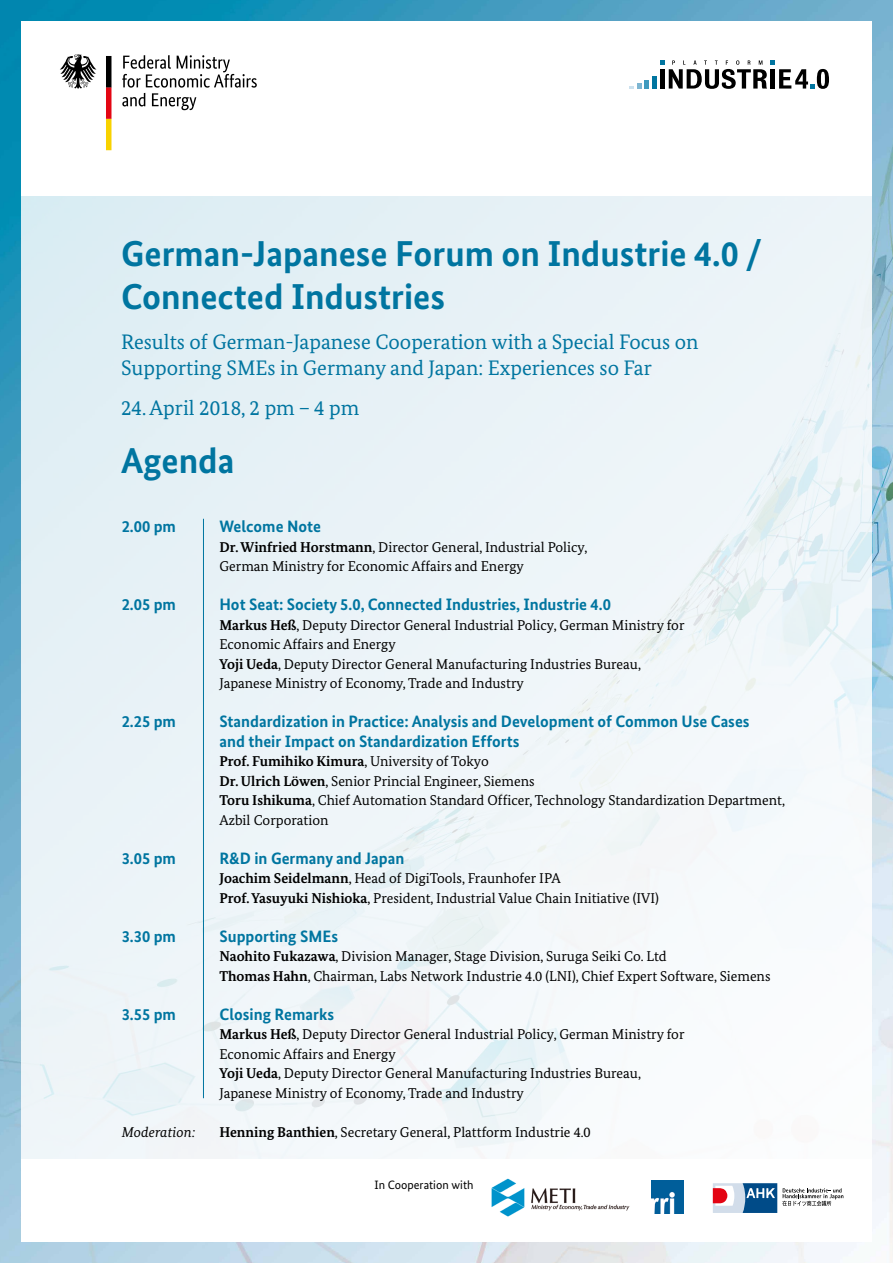
<style>
.page{position:relative;width:893px;height:1263px;background:#fff}
.page>*{position:absolute;margin:0;border:0;box-sizing:border-box;transform-origin:0 0}
.t1{font:700 36px/43.2px "Bundes Sans";color:#0075a0}
.t2{font:21px/25.2px "Bundes Serif";color:#0075a0}
.t3{font:700 16.5px/19.5px "Bundes Sans";color:#0075a0}
.t4{font:14.25px/19.5px "Bundes Serif";color:#000}
.t5{font:italic 14.25px "Bundes Serif";letter-spacing:.01em;color:#000}
.t6{font:12.15px "Bundes Sans";color:#000}
.s1{font-weight:700}
</style>
<div class="page">
<img style="left:0;top:0;width:893px;height:1263px">
<div style="left:21px;top:21px;width:851px;height:1221px;background:linear-gradient(to right,#e5f0f6,#f4f8fa)"></div>
<div style="left:21px;top:1159px;width:851px;height:83px;background:#fff"></div>
<hr style="left:203px;top:519px;width:1px;height:579px;background:#0075a0">
<div style="left:21px;top:21px;width:851px;height:175px;background:#fff"></div>
<svg style="left:660px;top:60px;width:169px;height:29px"></svg>
<hr style="left:652px;top:76px;width:4px;height:13px;background:#0075a0">
<div style="left:644px;top:80px;width:5px;height:9px;background:#3e9abe"></div>
<svg style="left:629px;top:83px;width:12px;height:6px"></svg>
<svg style="left:122px;top:55px;width:135px;height:55px"></svg>
<svg style="left:60px;top:54px;width:36px;height:35px"></svg>
<svg style="left:106px;top:56px;width:5px;height:94px"></svg>
<img style="left:491px;top:1178px;width:139px;height:39px">
<img style="left:651px;top:1181px;width:32px;height:32px">
<svg style="left:713px;top:1183px;width:130px;height:30px"></svg>
<h1 class="t1" style="left:121px;top:232px;width:643px">German-Japanese Forum on Industrie 4.0 /<br>Connected Industries</h1>
<h2 class="t2" style="left:121px;top:329px;width:579px">Results of German-Japanese Cooperation with a Special Focus on<br>Supporting SMEs in Germany and Japan: Experiences so Far</h2>
<h2 class="t2" style="left:121px;top:395px;width:240px">24. April 2018, 2 pm – 4 pm</h2>
<h1 class="t1" style="left:121px;top:439px;width:115px">Agenda</h1>
<p class="t3" style="left:122px;top:517px;width:56px">2.00 pm</p>
<p class="t3" style="left:219px;top:517px;width:103px">Welcome Note</p>
<p class="t4" style="left:219px;top:537px;width:369px"><span class="s1">Dr. Winfried Horstmann</span>, Director General, Industrial Policy,<br>German Ministry for Economic Affairs and Energy</p>
<p class="t3" style="left:122px;top:595px;width:56px">2.05 pm</p>
<p class="t3" style="left:219px;top:595px;width:393px">Hot Seat: Society 5.0, Connected Industries, Industrie 4.0</p>
<p class="t4" style="left:219px;top:615px;width:467px"><span class="s1">Markus Heß</span>, Deputy Director General Industrial Policy, German Ministry for Economic Affairs and Energy<br><span class="s1">Yoji Ueda</span>, Deputy Director General Manufacturing Industries Bureau, Japanese Ministry of Economy, Trade and Industry</p>
<p class="t3" style="left:122px;top:712px;width:56px">2.25 pm</p>
<p class="t3" style="left:219px;top:712px;width:532px">Standardization in Practice: Analysis and Development of Common Use Cases and their Impact on Standardization Efforts</p>
<p class="t4" style="left:219px;top:751px;width:567px"><span class="s1">Prof. Fumihiko Kimura</span>, University of Tokyo<br><span class="s1">Dr. Ulrich Löwen</span>, Senior Princial Engineer, Siemens<br><span class="s1">Toru Ishikuma</span>, Chief Automation Standard Officer, Technology Standardization Department, Azbil Corporation</p>
<p class="t3" style="left:122px;top:848px;width:56px">3.05 pm</p>
<p class="t3" style="left:219px;top:848px;width:186px">R&amp;D in Germany and Japan</p>
<p class="t4" style="left:219px;top:868px;width:441px"><span class="s1">Joachim Seidelmann</span>, Head of DigiTools, Fraunhofer IPA<br><span class="s1">Prof. Yasuyuki Nishioka</span>, President, Industrial Value Chain Initiative (IVI)</p>
<p class="t3" style="left:122px;top:926px;width:56px">3.30 pm</p>
<p class="t3" style="left:219px;top:926px;width:120px">Supporting SMEs</p>
<p class="t4" style="left:219px;top:946px;width:553px"><span class="s1">Naohito Fukazawa</span>, Division Manager, Stage Division, Suruga Seiki Co. Ltd<br><span class="s1">Thomas Hahn</span>, Chairman, Labs Network Industrie 4.0 (LNI), Chief Expert Software, Siemens</p>
<p class="t3" style="left:122px;top:1004px;width:56px">3.55 pm</p>
<p class="t3" style="left:219px;top:1004px;width:116px">Closing Remarks</p>
<p class="t4" style="left:219px;top:1024px;width:467px"><span class="s1">Markus Heß</span>, Deputy Director General Industrial Policy, German Ministry for Economic Affairs and Energy<br><span class="s1">Yoji Ueda</span>, Deputy Director General Manufacturing Industries Bureau, Japanese Ministry of Economy, Trade and Industry</p>
<p class="t5" style="left:122px;top:1123px;width:75px">Moderation:</p>
<p class="t4" style="left:219px;top:1122px;width:373px"><span class="s1">Henning Banthien</span>, Secretary General, Plattform Industrie 4.0</p>
<p class="t6" style="left:374px;top:1177px;width:101px">In Cooperation with</p>
</div>
